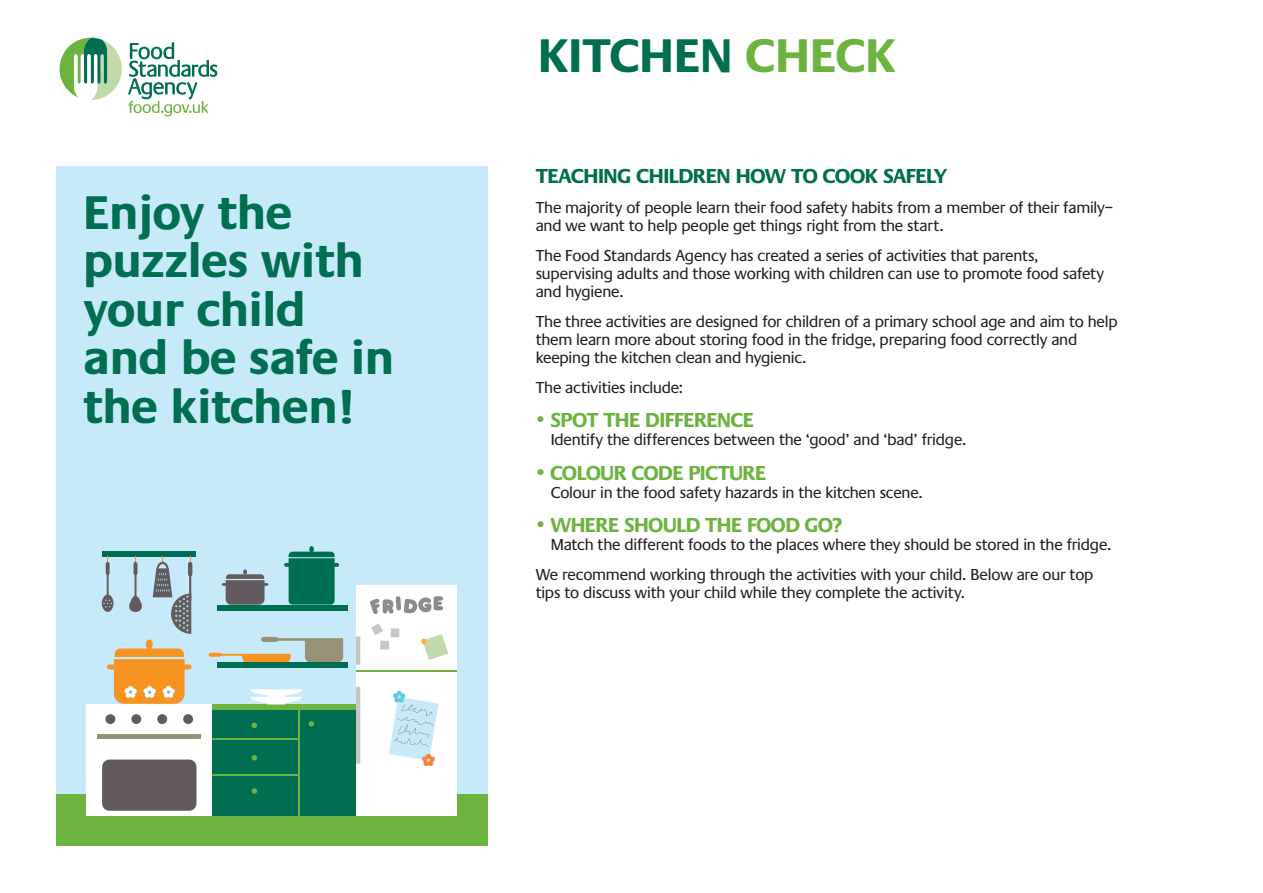
<style>
.page{position:relative;width:1263px;height:893px;background:#fff}
.page>*{position:absolute;margin:0;border:0;box-sizing:border-box;transform-origin:0 0}
.t1{font:700 49.05px/48.4px "Praxis";letter-spacing:.01em;color:#006e51}
.t2{font:700 21px "Praxis";letter-spacing:-.02em;color:#6cb43f}
.t3{font:700 21px "Praxis";letter-spacing:-.02em;color:#006e51}
.t4{font:16.5px/18px "Praxis";letter-spacing:-.01em;color:#231f20}
.s1{color:#6cb43f}
</style>
<div class="page">
<div style="left:56px;top:166px;width:431px;height:674px;background:#c6eafa"></div>
<div style="left:56px;top:794px;width:432px;height:52px;background:#6cb43f"></div>
<div style="left:211px;top:704px;width:146px;height:7px;background:#6cb43f"></div>
<div style="left:211px;top:710px;width:146px;height:106px;background:#006e51"></div>
<hr style="left:298px;top:710px;width:2px;height:106px;background:#6cb43f">
<hr style="left:211px;top:739px;width:89px;height:1px;background:#6cb43f">
<hr style="left:211px;top:774px;width:87px;height:2px;background:#6cb43f">
<svg style="left:252px;top:722px;width:5px;height:6px"></svg>
<svg style="left:252px;top:755px;width:5px;height:5px"></svg>
<svg style="left:252px;top:788px;width:5px;height:6px"></svg>
<svg style="left:309px;top:721px;width:5px;height:5px"></svg>
<svg style="left:249px;top:689px;width:54px;height:15px"></svg>
<svg style="left:242px;top:654px;width:49px;height:8px"></svg>
<hr style="left:217px;top:654px;width:27px;height:2px;background:#f79321">
<svg style="left:209px;top:653px;width:13px;height:4px"></svg>
<hr style="left:273px;top:638px;width:35px;height:3px;background:#969177">
<svg style="left:261px;top:637px;width:18px;height:5px"></svg>
<svg style="left:305px;top:638px;width:38px;height:24px"></svg>
<svg style="left:284px;top:546px;width:55px;height:59px"></svg>
<svg style="left:222px;top:569px;width:46px;height:36px"></svg>
<div style="left:146px;top:639px;width:7px;height:10px;background:#f79321;border-radius:50%"></div>
<div style="left:107px;top:664px;width:10px;height:5px;background:#f79321;border-radius:2px"></div>
<div style="left:182px;top:664px;width:10px;height:5px;background:#f79321;border-radius:2px"></div>
<div style="left:217px;top:605px;width:131px;height:5px;background:#006e51"></div>
<div style="left:217px;top:662px;width:131px;height:6px;background:#006e51"></div>
<div style="left:356px;top:585px;width:101px;height:231px;background:#fff"></div>
<hr style="left:356px;top:671px;width:101px;height:1px;background:#6cb43f">
<hr style="left:356px;top:686px;width:4px;height:78px;background:#c6c6c7;border-radius:2px">
<svg style="left:356px;top:636px;width:4px;height:29px"></svg>
<div style="left:87px;top:704px;width:125px;height:112px;background:#fff"></div>
<div style="left:102px;top:760px;width:94px;height:51px;background:#635a60;border-radius:7px"></div>
<div style="left:98px;top:734px;width:103px;height:5px;background:#969177"></div>
<div style="left:105px;top:714px;width:10px;height:10px;background:#635a60;border-radius:50%"></div>
<div style="left:131px;top:714px;width:10px;height:10px;background:#635a60;border-radius:50%"></div>
<div style="left:157px;top:714px;width:10px;height:10px;background:#635a60;border-radius:50%"></div>
<div style="left:183px;top:714px;width:10px;height:10px;background:#635a60;border-radius:50%"></div>
<div style="left:102px;top:551px;width:94px;height:5px;background:#006e51"></div>
<svg style="left:153px;top:556px;width:39px;height:78px"></svg>
<hr style="left:135px;top:571px;width:2px;height:26px;background:#635a60">
<svg style="left:134px;top:556px;width:4px;height:19px"></svg>
<svg style="left:129px;top:594px;width:13px;height:18px"></svg>
<hr style="left:107px;top:570px;width:2px;height:27px;background:#635a60">
<svg style="left:106px;top:556px;width:4px;height:19px"></svg>
<div style="left:102px;top:595px;width:11px;height:17px;background:#635a60;border-radius:50%"></div>
<svg style="left:103px;top:599px;width:9px;height:9px"></svg>
<svg style="left:114px;top:648px;width:71px;height:56px;background:#f2a141"></svg>
<svg style="left:389px;top:691px;width:49px;height:75px"></svg>
<svg style="left:421px;top:634px;width:27px;height:26px"></svg>
<svg style="left:370px;top:596px;width:73px;height:18px"></svg>
<svg style="left:371px;top:623px;width:12px;height:12px"></svg>
<div style="left:390px;top:628px;width:9px;height:9px;background:#c6c6c7"></div>
<div style="left:380px;top:641px;width:9px;height:9px;background:#c6c6c7"></div>
<svg style="left:59px;top:38px;width:158px;height:78px"></svg>
<h1 class="t1" style="left:84px;top:189px;width:312px">Enjoy the puzzles with your child and be safe in the kitchen!</h1>
<h1 class="t1" style="left:538px;top:33px;width:359px">KITCHEN <span class="s1">CHECK</span></h1>
<p class="t3" style="left:536px;top:164px;width:413px">TEACHING CHILDREN HOW TO COOK SAFELY</p>
<p class="t4" style="left:536px;top:199px;width:579px">The majority of people learn their food safety habits from a member of their family– and we want to help people get things right from the start.</p>
<p class="t4" style="left:536px;top:247px;width:570px">The Food Standards Agency has created a series of activities that parents, supervising adults and those working with children can use to promote food safety and hygiene.</p>
<p class="t4" style="left:536px;top:313px;width:583px">The three activities are designed for children of a primary school age and aim to help them learn more about storing food in the fridge, preparing food correctly and keeping the kitchen clean and hygienic.</p>
<p class="t4" style="left:536px;top:379px;width:149px">The activities include:</p>
<p class="t2" style="left:536px;top:409px;width:220px">• SPOT THE DIFFERENCE</p>
<p class="t4" style="left:551px;top:431px;width:417px">Identify the differences between the ‘good’ and ‘bad’ fridge.</p>
<p class="t2" style="left:536px;top:461px;width:232px">• COLOUR CODE PICTURE</p>
<p class="t4" style="left:551px;top:484px;width:374px">Colour in the food safety hazards in the kitchen scene.</p>
<p class="t2" style="left:536px;top:514px;width:308px">• WHERE SHOULD THE FOOD GO?</p>
<p class="t4" style="left:536px;top:530px;width:577px;line-height:30px;text-indent:15px">Match the different foods to the places where they should be stored in the fridge.<br>We recommend working through the activities with your child. Below are our top</p>
<p class="t4" style="left:536px;top:584px;width:431px">tips to discuss with your child while they complete the activity.</p>
</div>
